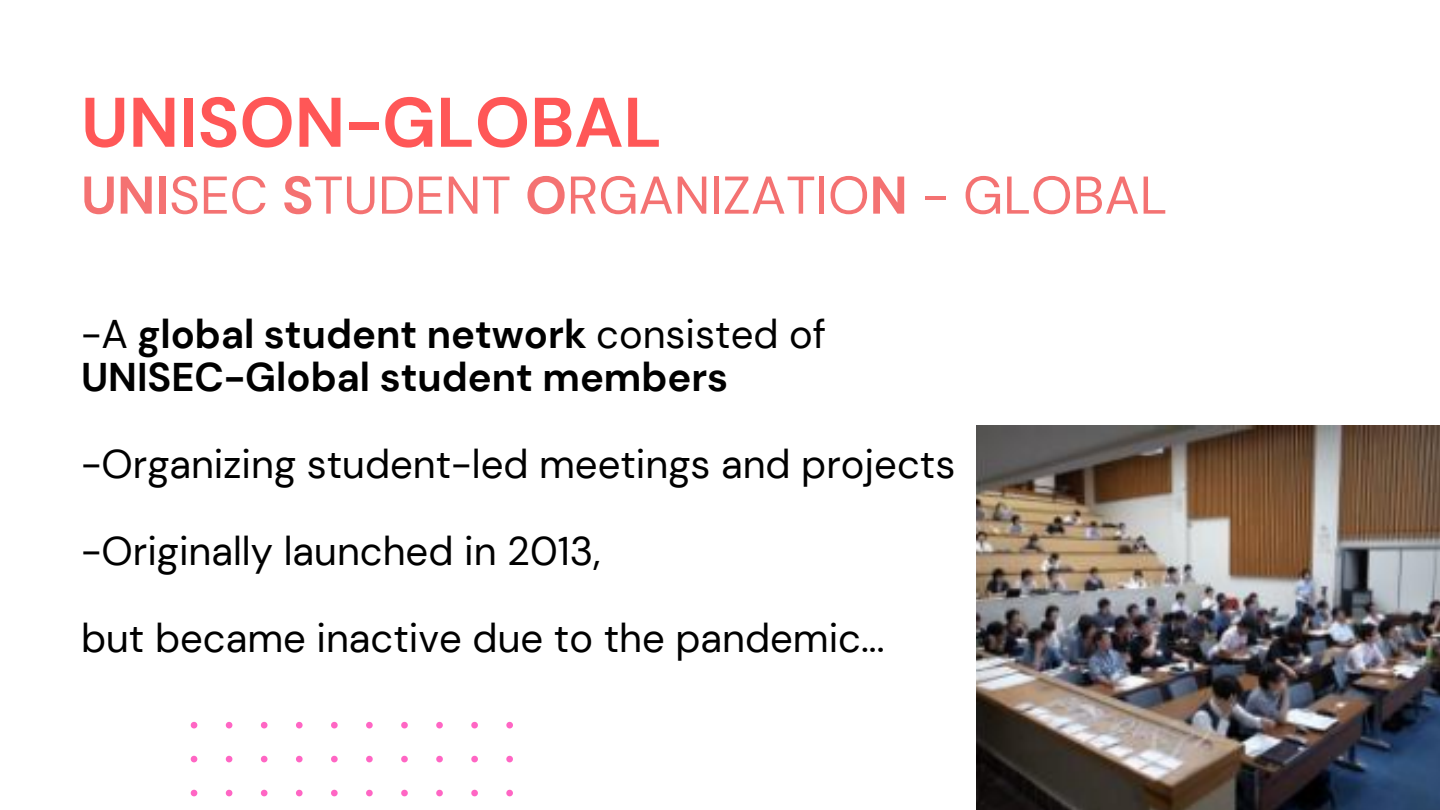
<style>
.page{position:relative;width:1440px;height:810px;background:#fff}
.page>*{position:absolute;margin:0;border:0;box-sizing:border-box;transform-origin:0 0}
.t1{font:700 70px "DM Sans";color:#ff5757}
.t2{font:53px "DM Sans";color:#f47272}
.t3{font:40px "DM Sans";color:#000}
.t4{font:700 40px/43.5px "DM Sans";color:#000}
.s1{font-weight:700}
.s2{font-weight:400}
</style>
<div class="page">
<svg style="left:191px;top:722px;width:322px;height:75px"></svg>
<img style="left:977px;top:426px;width:463px;height:384px">
<p class="t1" style="left:81px;top:77px;width:582px">UNISON-GLOBAL</p>
<p class="t2" style="left:81px;top:161px;width:1088px"><span class="s1">UNI</span>SEC <span class="s1">S</span>TUDENT <span class="s1">O</span>RGANIZATIO<span class="s1">N</span> - GLOBAL</p>
<p class="t4" style="left:81px;top:313px;width:747px"><span class="s2">-A</span> global student network <span class="s2">consisted of<br></span>UNISEC-Global student members</p>
<p class="t3" style="left:81px;top:439px;width:876px">-Organizing student-led meetings and projects</p>
<p class="t3" style="left:81px;top:526px;width:521px">-Originally launched in 2013,</p>
<p class="t3" style="left:81px;top:613px;width:805px">but became inactive due to the pandemic...</p>
</div>
